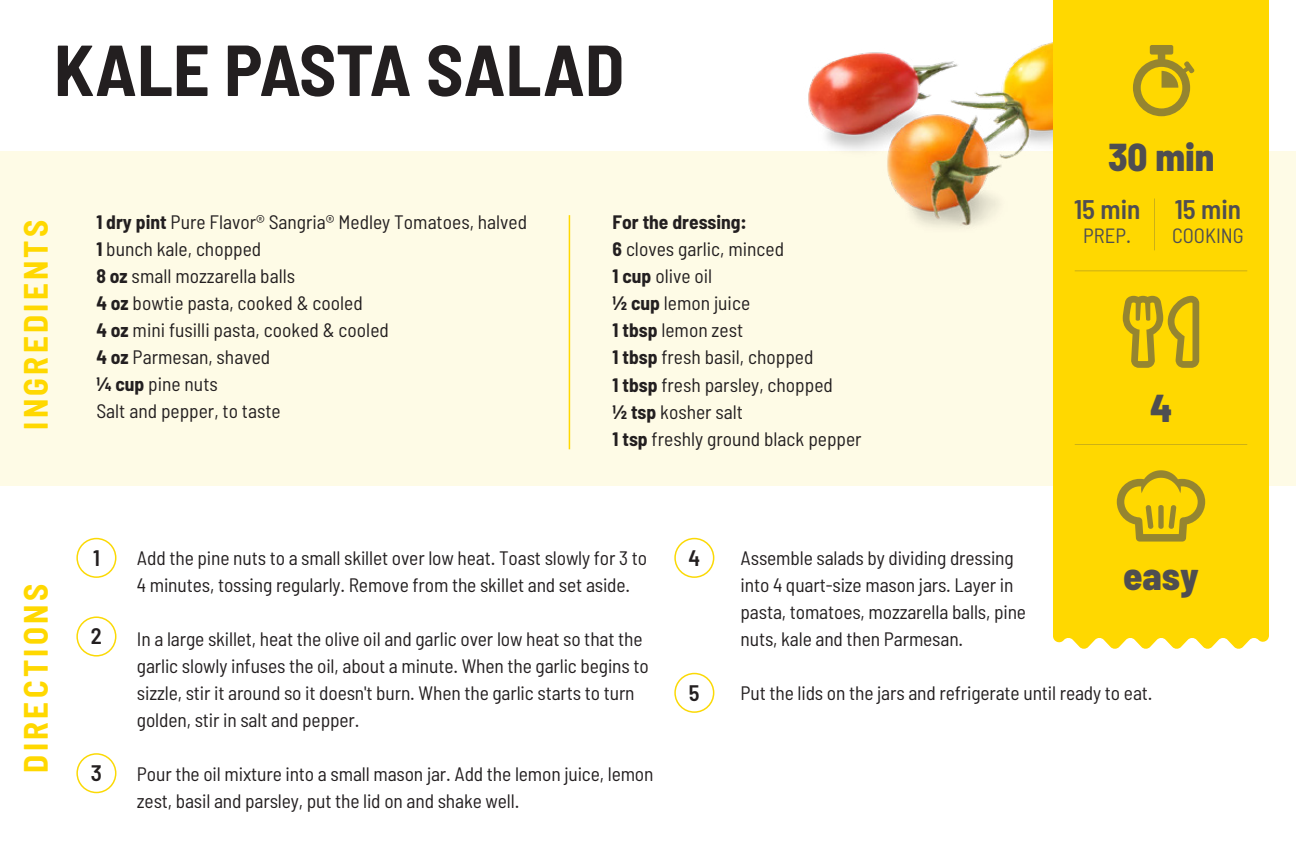
<style>
.page{position:relative;width:1296px;height:864px;background:#fff}
.page>*{position:absolute;margin:0;border:0;box-sizing:border-box;transform-origin:0 0}
.t1{font:700 semi-condensed 72px "Barlow";color:#231f20}
.t2{font:800 semi-condensed 39px "Barlow";color:#4f4e51}
.t3{font:700 semi-condensed 33px "Barlow";letter-spacing:.1em;color:#ffd800}
.t4{font:600 semi-condensed 27px "Barlow";color:#4f4e51}
.t5{font:600 semi-condensed 22.5px "Barlow";color:#231f20}
.t6{font:semi-condensed 20.7px "Barlow";color:#4f4e51}
.t7{font:semi-condensed 19.5px/27px "Barlow";letter-spacing:-.005em;color:#231f20}
.s1{font-weight:700}
</style>
<div class="page">
<img style="left:1036px;top:42px;width:17px;height:110px">
<img style="left:749px;top:48px;width:287px;height:104px">
<div style="left:0;top:152px;width:1296px;height:334px;background:#fefbe6"></div>
<div style="left:1053px;top:0;width:216px;height:649px;background:#ffd800"></div>
<svg style="left:1123px;top:296px;width:76px;height:72px;background:#cfb315"></svg>
<svg style="left:1117px;top:470px;width:88px;height:72px;background:#dbbc0f"></svg>
<div style="left:1158px;top:505px;width:6px;height:24px;background:#958530;border-radius:2px"></div>
<svg style="left:1133px;top:45px;width:61px;height:71px;background:#d3b613"></svg>
<hr style="left:1075px;top:270px;width:172px;height:1px;background:#4f4e51">
<hr style="left:1075px;top:444px;width:172px;height:1px;background:#4f4e51">
<hr style="left:1154px;top:199px;width:1px;height:51px;background:#4f4e51">
<div style="left:76px;top:538px;width:40px;height:40px;border:2px solid #fbd905;border-radius:50%"></div>
<div style="left:76px;top:616px;width:40px;height:41px;border:2px solid #fbd905;border-radius:50%"></div>
<div style="left:76px;top:753px;width:40px;height:40px;border:2px solid #fbd905;border-radius:50%"></div>
<div style="left:674px;top:538px;width:40px;height:40px;border:2px solid #fbd905;border-radius:50%"></div>
<div style="left:674px;top:673px;width:40px;height:40px;border:2px solid #fbd905;border-radius:50%"></div>
<hr style="left:569px;top:215px;width:1px;height:234px;background:#ffd800">
<h1 class="t1" style="left:54px;top:25px;width:572px">KALE PASTA SALAD</h1>
<h3 class="t3" style="left:15px;top:430px;width:211px;rotate:-90deg">INGREDIENTS</h3>
<p class="t7" style="left:96px;top:208px;width:432px"><span class="s1">1 dry pint</span> Pure Flavor® Sangria® Medley Tomatoes, halved<br><span class="s1">1</span> bunch kale, chopped<br><span class="s1">8 oz</span> small mozzarella balls<br><span class="s1">4 oz</span> bowtie pasta, cooked &amp; cooled<br><span class="s1">4 oz</span> mini fusilli pasta, cooked &amp; cooled<br><span class="s1">4 oz</span> Parmesan, shaved<br><span class="s1">¼ cup</span> pine nuts<br>Salt and pepper, to taste</p>
<p class="t7" style="left:613px;top:208px;width:251px"><span class="s1">For the dressing:<br>6</span> cloves garlic, minced<br><span class="s1">1 cup</span> olive oil<br><span class="s1">½ cup</span> lemon juice<br><span class="s1">1 tbsp</span> lemon zest<br><span class="s1">1 tbsp</span> fresh basil, chopped<br><span class="s1">1 tbsp</span> fresh parsley, chopped<br><span class="s1">½ tsp</span> kosher salt<br><span class="s1">1 tsp</span> freshly ground black pepper</p>
<h2 class="t2" style="left:1108px;top:133px;width:108px">30 min</h2>
<h3 class="t4" style="left:1074px;top:192px;width:68px">15 min</h3>
<p class="t6" style="left:1083px;top:223px;width:49px">PREP.</p>
<h3 class="t4" style="left:1175px;top:192px;width:68px">15 min</h3>
<p class="t6" style="left:1172px;top:223px;width:73px">COOKING</p>
<h2 class="t2" style="left:1150px;top:383px;width:24px">4</h2>
<h3 class="t3" style="left:15px;top:773px;width:190px;rotate:-90deg">DIRECTIONS</h3>
<p class="t5" style="left:93px;top:544px;width:8px">1</p>
<p class="t5" style="left:91px;top:622px;width:12px">2</p>
<p class="t5" style="left:91px;top:759px;width:13px">3</p>
<p class="t7" style="left:137px;top:544px;width:512px">Add the pine nuts to a small skillet over low heat. Toast slowly for 3 to<br>4 minutes, tossing regularly. Remove from the skillet and set aside.</p>
<p class="t7" style="left:137px;top:625px;width:513px">In a large skillet, heat the olive oil and garlic over low heat so that the garlic slowly infuses the oil, about a minute. When the garlic begins to sizzle, stir it around so it doesn't burn. When the garlic starts to turn golden, stir in salt and pepper.</p>
<p class="t7" style="left:137px;top:760px;width:518px">Pour the oil mixture into a small mason jar. Add the lemon juice, lemon zest, basil and parsley, put the lid on and shake well.</p>
<p class="t5" style="left:689px;top:544px;width:13px">4</p>
<p class="t5" style="left:689px;top:679px;width:12px">5</p>
<p class="t7" style="left:741px;top:544px;width:287px">Assemble salads by dividing dressing into 4 quart-size mason jars. Layer in pasta, tomatoes, mozzarella balls, pine nuts, kale and then Parmesan.</p>
<p class="t7" style="left:741px;top:679px;width:413px">Put the lids on the jars and refrigerate until ready to eat.</p>
<h2 class="t2" style="left:1123px;top:552px;width:77px">easy</h2>
</div>
